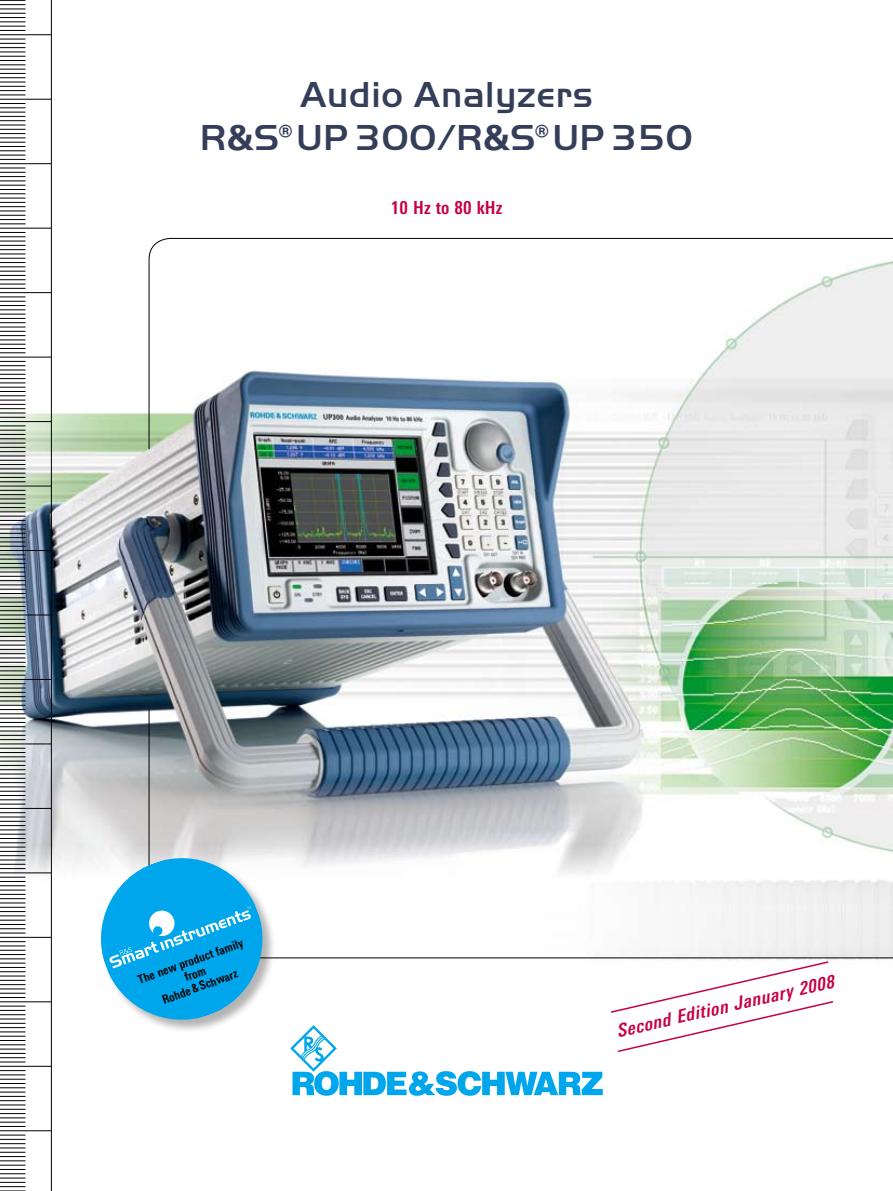
<style>
.page{position:relative;width:893px;height:1191px;background:#fff}
.page>*{position:absolute;margin:0;border:0;box-sizing:border-box;transform-origin:0 0}
.t1{font:37.5px "Handel Gothic EF Medium";letter-spacing:.02em;color:#353e59}
.t2{font:italic 700 18px "RS Univers Cond";color:#c50043}
.t3{font:700 18px "RS Univers Cond";letter-spacing:.01em;color:#c50043}
.t4{font:700 12px/13.5px "RS Univers Cond";color:#000;text-align:center}
</style>
<div class="page">
<img style="left:0;top:221px;width:893px;height:748px">
<svg style="left:149px;top:238px;width:744px;height:212px"></svg>
<svg style="left:149px;top:709px;width:744px;height:249px"></svg>
<hr style="left:51px;top:0;width:1px;height:1191px;background:#000">
<hr style="left:0;top:1130px;width:51px;height:1px;background:#000">
<svg style="left:0;top:1134px;width:26px;height:57px"></svg>
<hr style="left:0;top:1066px;width:51px;height:1px;background:#000">
<svg style="left:0;top:1070px;width:26px;height:57px"></svg>
<hr style="left:0;top:1001px;width:51px;height:1px;background:#000">
<svg style="left:0;top:1005px;width:26px;height:57px"></svg>
<hr style="left:0;top:937px;width:51px;height:1px;background:#000">
<svg style="left:0;top:941px;width:26px;height:57px"></svg>
<hr style="left:0;top:872px;width:51px;height:1px;background:#000">
<svg style="left:0;top:877px;width:26px;height:56px"></svg>
<hr style="left:0;top:808px;width:51px;height:1px;background:#000">
<svg style="left:0;top:812px;width:26px;height:57px"></svg>
<hr style="left:0;top:743px;width:51px;height:1px;background:#000">
<svg style="left:0;top:748px;width:26px;height:57px"></svg>
<hr style="left:0;top:679px;width:51px;height:1px;background:#000">
<svg style="left:0;top:683px;width:26px;height:57px"></svg>
<hr style="left:0;top:615px;width:51px;height:1px;background:#000">
<svg style="left:0;top:619px;width:26px;height:57px"></svg>
<hr style="left:0;top:550px;width:51px;height:1px;background:#000">
<svg style="left:0;top:554px;width:26px;height:57px"></svg>
<hr style="left:0;top:486px;width:51px;height:1px;background:#000">
<svg style="left:0;top:490px;width:26px;height:57px"></svg>
<hr style="left:0;top:421px;width:51px;height:1px;background:#000">
<svg style="left:0;top:425px;width:26px;height:57px"></svg>
<hr style="left:0;top:357px;width:51px;height:1px;background:#000">
<svg style="left:0;top:361px;width:26px;height:57px"></svg>
<hr style="left:0;top:292px;width:51px;height:1px;background:#000">
<svg style="left:0;top:297px;width:26px;height:56px"></svg>
<hr style="left:0;top:228px;width:51px;height:1px;background:#000">
<svg style="left:0;top:232px;width:26px;height:57px"></svg>
<hr style="left:0;top:163px;width:51px;height:1px;background:#000">
<svg style="left:0;top:168px;width:26px;height:57px"></svg>
<hr style="left:0;top:99px;width:51px;height:1px;background:#000">
<svg style="left:0;top:103px;width:26px;height:57px"></svg>
<hr style="left:0;top:34px;width:51px;height:1px;background:#000">
<svg style="left:0;top:39px;width:26px;height:57px"></svg>
<svg style="left:0;top:0;width:26px;height:31px"></svg>
<div style="left:99px;top:856px;width:178px;height:178px;background:#fff"></div>
<svg style="left:91px;top:847px;width:182px;height:183px"></svg>
<svg style="left:290px;top:1025px;width:313px;height:70px"></svg>
<svg style="left:609px;top:960px;width:226px;height:92px"></svg>
<h1 class="t1" style="left:300px;top:72px;width:294px">Audio Analyzers</h1>
<h1 class="t1" style="left:200px;top:115px;width:494px">¸UP300/¸UP 350</h1>
<h2 class="t3" style="left:391px;top:197px;width:113px">10 Hz to 80 kHz</h2>
<p class="t4" style="left:136px;top:973px;width:113px;rotate:-20deg">The new product family from<br>Rohde &amp; Schwarz</p>
<h2 class="t2" style="left:616px;top:1020px;width:224px;rotate:-13deg">Second Edition January 2008</h2>
</div>
